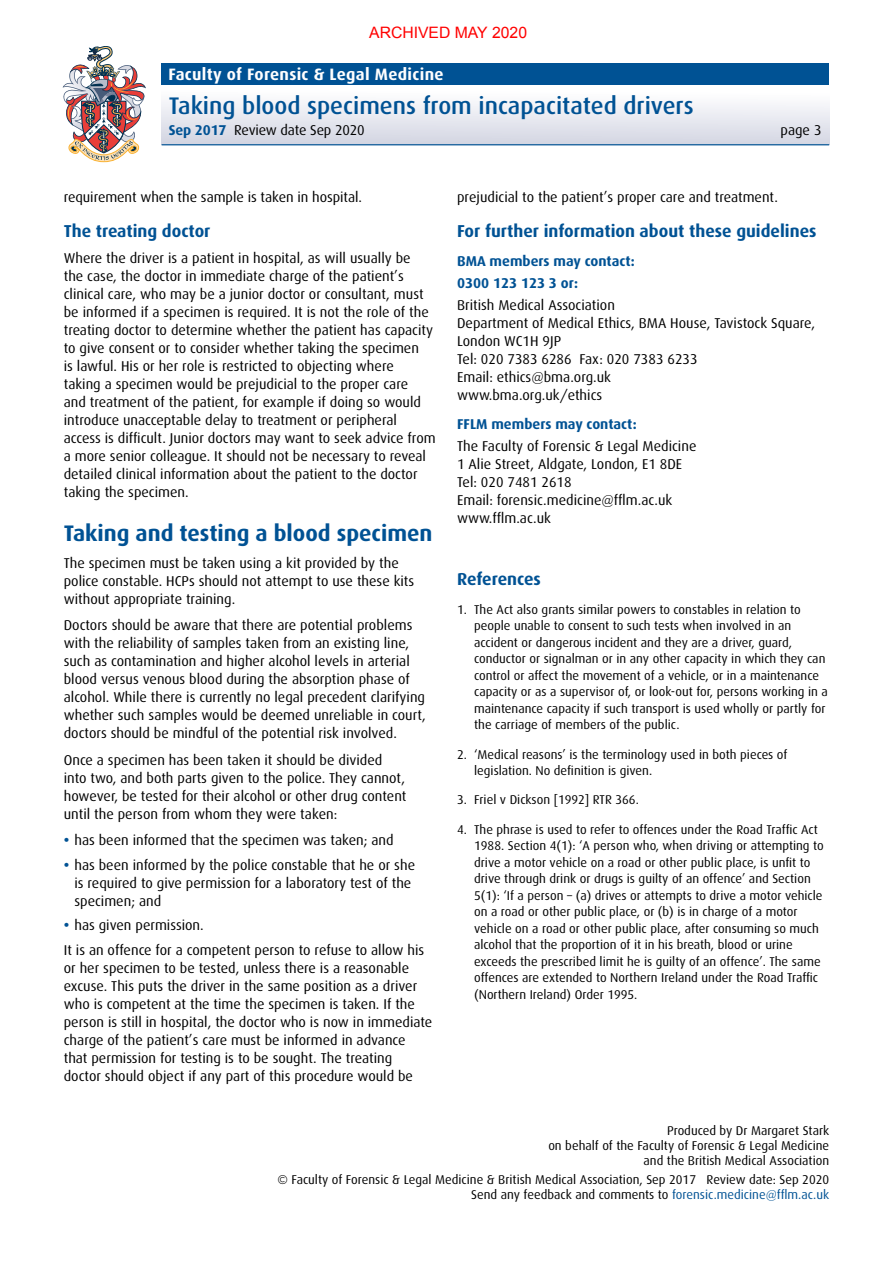
<style>
.page{position:relative;width:893px;height:1263px;background:#fff}
.page>*{position:absolute;margin:0;border:0;box-sizing:border-box;transform-origin:0 0}
.t1{font:500 24px "Dax";color:#005294}
.t2{font:700 22.5px "Dax";color:#005294}
.t3{font:700 17.25px "Dax";color:#005294}
.t4{font:700 16.5px "Dax";letter-spacing:.02em;color:#fff}
.t5{font:15.75px "Arial";color:#f00}
.t6{font:14.25px/18px "Dax";color:#000}
.t7{font:700 14.25px/22.2px "Dax";color:#005294}
.t8{font:12.75px/16.5px "Dax";color:#000}
.s1{font-weight:700;color:#005294}
.s2{color:#005294}
</style>
<div class="page">
<img style="left:63px;top:46px;width:83px;height:116px">
<div style="left:162px;top:85px;width:667px;height:60px;background:linear-gradient(to bottom,#fff,#d3d6e3)"></div>
<div style="left:162px;top:64px;width:667px;height:21px;background:#005294"></div>
<hr style="left:162px;top:144px;width:667px;height:1px;background:#005294">
<p class="t5" style="left:369px;top:24px;width:159px">ARCHIVED MAY 2020</p>
<p class="t4" style="left:168px;top:65px;width:277px">Faculty of Forensic &amp; Legal Medicine</p>
<h1 class="t1" style="left:169px;top:92px;width:526px">Taking blood specimens from incapacitated drivers</h1>
<p class="t6" style="left:169px;top:121px;width:197px"><span class="s1">Sep 2017</span> Review date Sep 2020</p>
<p class="t6" style="left:780px;top:121px;width:43px">page 3</p>
<p class="t6" style="left:64px;top:189px;width:300px">requirement when the sample is taken in hospital.</p>
<p class="t3" style="left:64px;top:221px;width:148px">The treating doctor</p>
<p class="t6" style="left:64px;top:249px;width:373px">Where the driver is a patient in hospital, as will usually be<br>the case, the doctor in immediate charge of the patient’s clinical care, who may be a junior doctor or consultant, must be informed if a specimen is required. It is not the role of the treating doctor to determine whether the patient has capacity to give consent or to consider whether taking the specimen<br>is lawful. His or her role is restricted to objecting where<br>taking a specimen would be prejudicial to the proper care<br>and treatment of the patient, for example if doing so would introduce unacceptable delay to treatment or peripheral access is difficult. Junior doctors may want to seek advice from a more senior colleague. It should not be necessary to reveal detailed clinical information about the patient to the doctor taking the specimen.</p>
<h2 class="t2" style="left:64px;top:521px;width:370px">Taking and testing a blood specimen</h2>
<p class="t6" style="left:64px;top:554px;width:352px">The specimen must be taken using a kit provided by the police constable. HCPs should not attempt to use these kits without appropriate training.</p>
<p class="t6" style="left:64px;top:617px;width:364px">Doctors should be aware that there are potential problems with the reliability of samples taken from an existing line, such as contamination and higher alcohol levels in arterial blood versus venous blood during the absorption phase of alcohol. While there is currently no legal precedent clarifying whether such samples would be deemed unreliable in court, doctors should be mindful of the potential risk involved.</p>
<p class="t6" style="left:64px;top:751px;width:344px">Once a specimen has been taken it should be divided into two, and both parts given to the police. They cannot, however, be tested for their alcohol or other drug content until the person from whom they were taken:</p>
<p class="t6" style="left:64px;top:832px;width:331px"><span class="s1">•</span> has been informed that the specimen was taken; and</p>
<p class="t6" style="left:74px;top:856px;width:342px;text-indent:-11px"><span class="s1">•</span> has been informed by the police constable that he or she is required to give permission for a laboratory test of the specimen; and</p>
<p class="t6" style="left:64px;top:913px;width:362px;line-height:24.5px"><span class="s1">•</span> has given permission.<br>It is an offence for a competent person to refuse to allow his</p>
<p class="t6" style="left:64px;top:959px;width:370px">or her specimen to be tested, unless there is a reasonable excuse. This puts the driver in the same position as a driver who is competent at the time the specimen is taken. If the person is still in hospital, the doctor who is now in immediate charge of the patient’s care must be informed in advance that permission for testing is to be sought. The treating doctor should object if any part of this procedure would be</p>
<p class="t6" style="left:457px;top:189px;width:322px">prejudicial to the patient’s proper care and treatment.</p>
<p class="t3" style="left:457px;top:221px;width:361px">For further information about these guidelines</p>
<p class="t7" style="left:457px;top:250px;width:179px">BMA members may contact:<br>0300 123 123 3 or:</p>
<p class="t6" style="left:457px;top:297px;width:360px">British Medical Association<br>Department of Medical Ethics, BMA House, Tavistock Square,<br>London WC1H 9JP<br>Tel: 020 7383 6286 Fax: 020 7383 6233<br>Email: ethics@bma.org.uk<br>www.bma.org.uk/ethics</p>
<p class="t7" style="left:457px;top:413px;width:181px">FFLM members may contact:</p>
<p class="t6" style="left:457px;top:438px;width:241px">The Faculty of Forensic &amp; Legal Medicine<br>1 Alie Street, Aldgate, London, E1 8DE<br>Tel: 020 7481 2618<br>Email: forensic.medicine@fflm.ac.uk www.fflm.ac.uk</p>
<p class="t3" style="left:457px;top:569px;width:85px">References</p>
<p class="t8" style="left:474px;top:601px;width:355px;text-indent:-17px">1. The Act also grants similar powers to constables in relation to people unable to consent to such tests when involved in an accident or dangerous incident and they are a driver, guard, conductor or signalman or in any other capacity in which they can control or affect the movement of a vehicle, or in a maintenance capacity or as a supervisor of, or look-out for, persons working in a maintenance capacity if such transport is used wholly or partly for the carriage of members of the public.</p>
<p class="t8" style="left:474px;top:746px;width:315px;text-indent:-17px">2. ‘Medical reasons’ is the terminology used in both pieces of legislation. No definition is given.</p>
<p class="t8" style="left:457px;top:792px;width:183px">3. Friel v Dickson [1992] RTR 366.</p>
<p class="t8" style="left:474px;top:821px;width:351px;text-indent:-17px">4. The phrase is used to refer to offences under the Road Traffic Act 1988. Section 4(1): ‘A person who, when driving or attempting to drive a motor vehicle on a road or other public place, is unfit to drive through drink or drugs is guilty of an offence’ and Section 5(1): ‘If a person – (a) drives or attempts to drive a motor vehicle on a road or other public place, or (b) is in charge of a motor vehicle on a road or other public place, after consuming so much alcohol that the proportion of it in his breath, blood or urine exceeds the prescribed limit he is guilty of an offence’. The same offences are extended to Northern Ireland under the Road Traffic (Northern Ireland) Order 1995.</p>
<p class="t8" style="left:548px;top:1123px;width:282px;line-height:15px;text-align:right">Produced by Dr Margaret Stark<br>on behalf of the Faculty of Forensic &amp; Legal Medicine and the British Medical Association</p>
<p class="t8" style="left:278px;top:1172px;width:553px;line-height:15px;text-align:right">© Faculty of Forensic &amp; Legal Medicine &amp; British Medical Association, Sep 2017 Review date: Sep 2020<br>Send any feedback and comments to <span class="s2">forensic.medicine@fflm.ac.uk</span></p>
</div>
